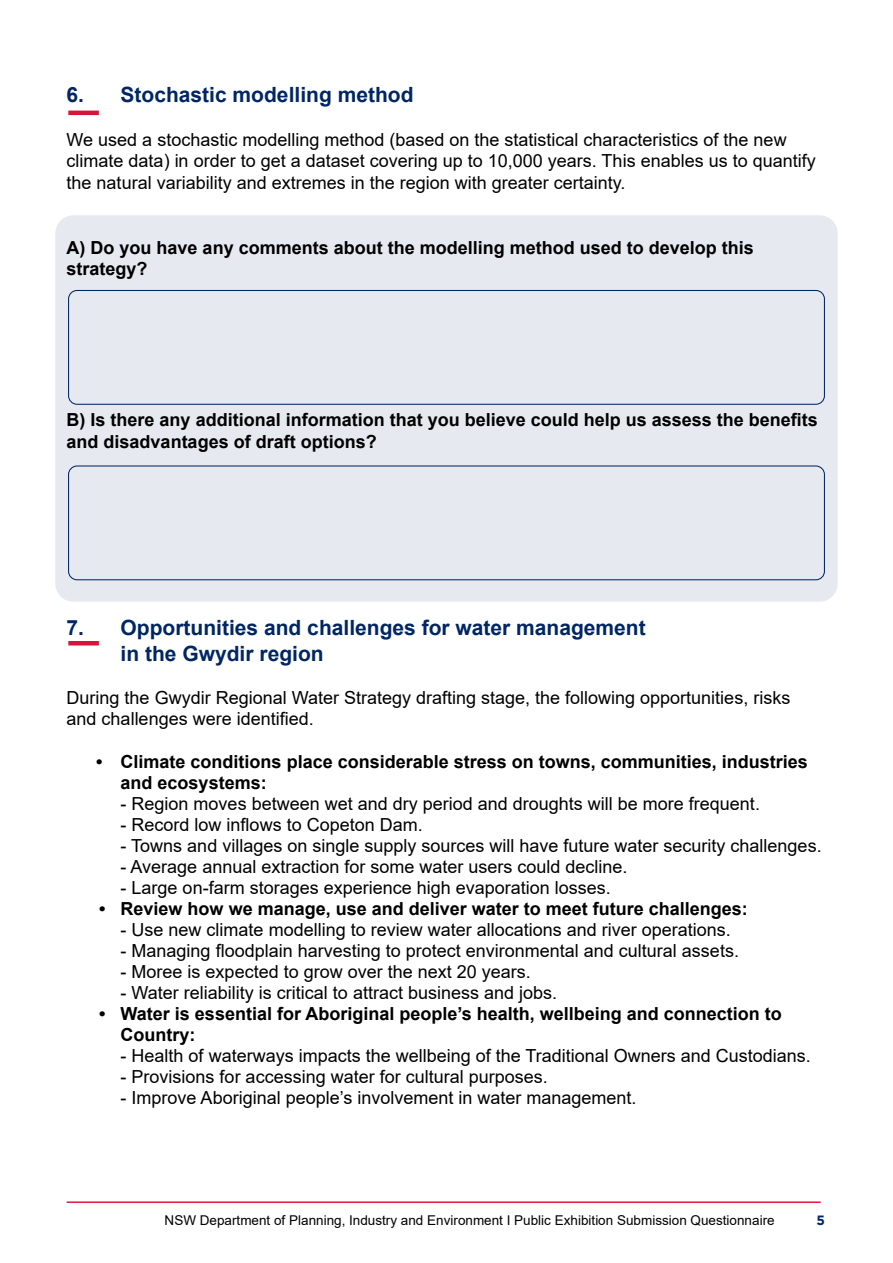
<style>
.page{position:relative;width:893px;height:1263px;background:#fff}
.page>*{position:absolute;margin:0;border:0;box-sizing:border-box;transform-origin:0 0}
.t1{font:700 21px/25.2px "Arial";color:#002664}
.t2{font:18px/21.6px "Arial";color:#000}
.t3{font:700 18px/21.6px "Arial";color:#000}
.t4{font:13.5px "Arial";color:#000}
.t5{font:700 13.5px "Gotham";color:#002664}
</style>
<div class="page">
<hr style="left:67px;top:1201px;width:753px;height:2px;background:#e3173e">
<div style="left:55px;top:215px;width:783px;height:387px;background:#e6e9ef;border-radius:18px"></div>
<div style="left:68px;top:290px;width:757px;height:115px;border:1px solid #002664;border-radius:9px"></div>
<hr style="left:68px;top:111px;width:31px;height:4px;background:#d7153a">
<div style="left:68px;top:465px;width:757px;height:115px;border:1px solid #002664;border-radius:9px"></div>
<hr style="left:68px;top:641px;width:31px;height:4px;background:#d7153a">
<p class="t1" style="left:67px;top:83px;width:348px">6. Stochastic modelling method</p>
<p class="t2" style="left:67px;top:128px;width:751px">We used a stochastic modelling method (based on the statistical characteristics of the new climate data) in order to get a dataset covering up to 10,000 years. This enables us to quantify the natural variability and extremes in the region with greater certainty.</p>
<p class="t3" style="left:67px;top:237px;width:689px">A) Do you have any comments about the modelling method used to develop this strategy?</p>
<p class="t3" style="left:67px;top:410px;width:753px">B) Is there any additional information that you believe could help us assess the benefits and disadvantages of draft options?</p>
<p class="t1" style="left:121px;top:615px;width:527px;text-indent:-54px">7. Opportunities and challenges for water management in the Gwydir region</p>
<p class="t2" style="left:67px;top:686px;width:725px">During the Gwydir Regional Water Strategy drafting stage, the following opportunities, risks and challenges were identified.</p>
<p class="t3" style="left:121px;top:751px;width:689px;line-height:21px;text-indent:-24px">• Climate conditions place considerable stress on towns, communities, industries and ecosystems:</p>
<p class="t2" style="left:121px;top:793px;width:641px">- Region moves between wet and dry period and droughts will be more frequent.</p>
<p class="t2" style="left:121px;top:814px;width:304px">- Record low inflows to Copeton Dam.</p>
<p class="t2" style="left:121px;top:835px;width:702px">- Towns and villages on single supply sources will have future water security challenges.</p>
<p class="t2" style="left:121px;top:856px;width:508px">- Average annual extraction for some water users could decline.</p>
<p class="t2" style="left:121px;top:877px;width:492px">- Large on-farm storages experience high evaporation losses.</p>
<p class="t3" style="left:99px;top:898px;width:650px">• Review how we manage, use and deliver water to meet future challenges:</p>
<p class="t2" style="left:121px;top:919px;width:612px">- Use new climate modelling to review water allocations and river operations.</p>
<p class="t2" style="left:121px;top:940px;width:620px">- Managing floodplain harvesting to protect environmental and cultural assets.</p>
<p class="t2" style="left:121px;top:961px;width:412px">- Moree is expected to grow over the next 20 years.</p>
<p class="t2" style="left:121px;top:982px;width:438px">- Water reliability is critical to attract business and jobs.</p>
<p class="t3" style="left:121px;top:1003px;width:663px;line-height:21px;text-indent:-22px">• Water is essential for Aboriginal people’s health, wellbeing and connection to<br>Country:</p>
<p class="t2" style="left:121px;top:1045px;width:692px">- Health of waterways impacts the wellbeing of the Traditional Owners and Custodians.</p>
<p class="t2" style="left:121px;top:1066px;width:429px">- Provisions for accessing water for cultural purposes.</p>
<p class="t2" style="left:121px;top:1087px;width:517px">- Improve Aboriginal people’s involvement in water management.</p>
<p class="t4" style="left:165px;top:1211px;width:611px">NSW Department of Planning, Industry and Environment I Public Exhibition Submission Questionnaire</p>
<p class="t5" style="left:816px;top:1211px;width:10px">5</p>
</div>
